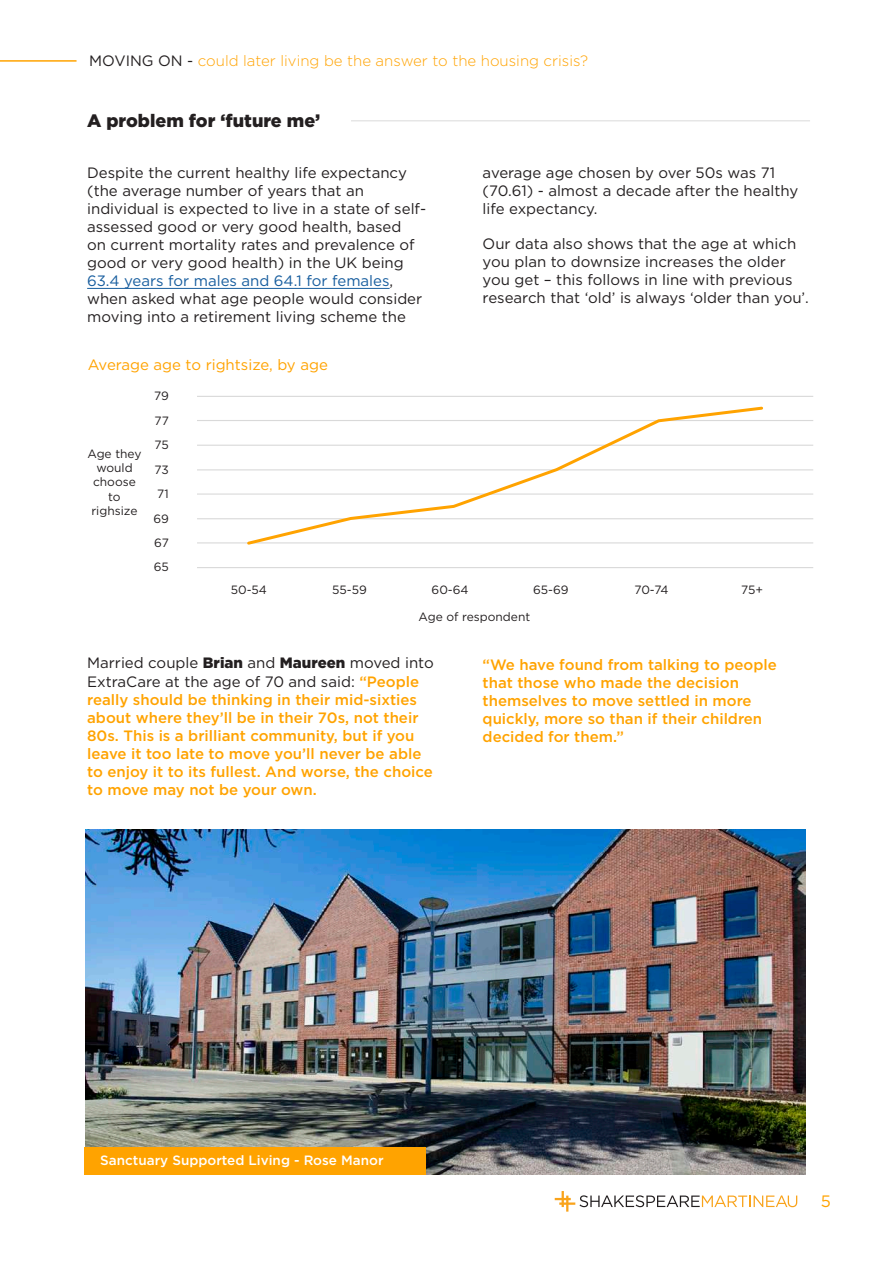
<style>
.page{position:relative;width:893px;height:1263px;background:#fff}
.page>*{position:absolute;margin:0;border:0;box-sizing:border-box;transform-origin:0 0}
.t1{font:900 18px "Gotham";color:#231f20}
.t2{font:16.5px "Gotham";color:#ffa300}
.t3{font:15px/18px "Gotham";color:#231f20}
.t4{font:500 15px/18px "Gotham";color:#ffa300}
.t5{font:300 15px "Gotham";color:#ffa300}
.t6{font:15px "Gotham";color:#ffa300}
.t7{font:500 13.5px "Gotham";color:#fff}
.t8{font:12px/14.4px "Gotham";color:#231f20;text-align:center}
.s1{font-weight:400;color:#231f20}
.s2{color:#175d9e}
.s3{font-weight:900;color:#231f20}
</style>
<div class="page">
<svg style="left:555px;top:1191px;width:242px;height:20px"></svg>
<hr style="left:0;top:60px;width:77px;height:2px;background:#ffa300">
<hr style="left:351px;top:120px;width:459px;height:2px;background:#e6e6e6">
<hr style="left:87px;top:288px;width:303px;height:1px;background:#175d9e">
<img style="left:85px;top:829px;width:721px;height:346px">
<hr style="left:197px;top:396px;width:616px;height:1px;background:#d9d9d9">
<hr style="left:197px;top:420px;width:616px;height:1px;background:#d9d9d9">
<hr style="left:197px;top:445px;width:616px;height:1px;background:#d9d9d9">
<hr style="left:197px;top:469px;width:616px;height:1px;background:#d9d9d9">
<hr style="left:197px;top:493px;width:616px;height:2px;background:#d9d9d9">
<hr style="left:197px;top:518px;width:616px;height:1px;background:#d9d9d9">
<hr style="left:197px;top:542px;width:616px;height:1px;background:#d9d9d9">
<hr style="left:197px;top:567px;width:616px;height:1px;background:#d9d9d9">
<svg style="left:245px;top:406px;width:520px;height:139px"></svg>
<div style="left:85px;top:1147px;width:341px;height:27px;background:#ffa300"></div>
<p class="t5" style="left:89px;top:53px;width:500px"><span class="s1">MOVING ON -</span> could later living be the answer to the housing crisis?</p>
<p class="t1" style="left:87px;top:110px;width:235px">A problem for ‘future me’</p>
<p class="t3" style="left:87px;top:164px;width:341px">Despite the current healthy life expectancy (the average number of years that an individual is expected to live in a state of self&shy;assessed good or very good health, based<br>on current mortality rates and prevalence of good or very good health) in the UK being <span class="s2">63.4 years for males and 64.1 for females</span>, when asked what age people would consider moving into a retirement living scheme the</p>
<p class="t6" style="left:88px;top:356px;width:242px">Average age to rightsize, by age</p>
<p class="t8" style="left:154px;top:389px;width:16px">79</p>
<p class="t8" style="left:87px;top:446px;width:55px">Age they would choose to righsize</p>
<p class="t8" style="left:155px;top:413px;width:16px">77</p>
<p class="t8" style="left:155px;top:437px;width:16px">75</p>
<p class="t8" style="left:155px;top:462px;width:16px">73</p>
<p class="t8" style="left:157px;top:486px;width:13px">71</p>
<p class="t8" style="left:153px;top:511px;width:17px">69</p>
<p class="t8" style="left:154px;top:535px;width:16px">67</p>
<p class="t8" style="left:154px;top:560px;width:17px">65</p>
<p class="t3" style="left:483px;top:164px;width:317px">average age chosen by over 50s was 71 (70.61) - almost a decade after the healthy life expectancy.</p>
<p class="t3" style="left:483px;top:235px;width:328px">Our data also shows that the age at which you plan to downsize increases the older you get – this follows in line with previous research that ‘old’ is always ‘older than you’.</p>
<p class="t8" style="left:231px;top:582px;width:38px">50-54</p>
<p class="t8" style="left:332px;top:582px;width:36px">55-59</p>
<p class="t8" style="left:432px;top:582px;width:39px">60-64</p>
<p class="t8" style="left:533px;top:582px;width:37px">65-69</p>
<p class="t8" style="left:634px;top:582px;width:36px">70-74</p>
<p class="t8" style="left:741px;top:582px;width:23px">75+</p>
<p class="t8" style="left:418px;top:609px;width:113px">Age of respondent</p>
<p class="t4" style="left:87px;top:654px;width:348px"><span class="s1">Married couple</span> <span class="s3">Brian</span> <span class="s1">and</span> <span class="s3">Maureen</span> <span class="s1">moved into ExtraCare at the age of 70 and said:</span> “People really should be thinking in their mid-sixties about where they’ll be in their 70s, not their 80s. This is a brilliant community, but if you leave it too late to move you’ll never be able to enjoy it to its fullest. And worse, the choice to move may not be your own.</p>
<p class="t4" style="left:483px;top:655px;width:296px">“We have found from talking to people that those who made the decision themselves to move settled in more quickly, more so than if their children decided for them.”</p>
<p class="t7" style="left:100px;top:1151px;width:285px">Sanctuary Supported Living - Rose Manor</p>
<p class="t2" style="left:821px;top:1192px;width:12px">5</p>
</div>
